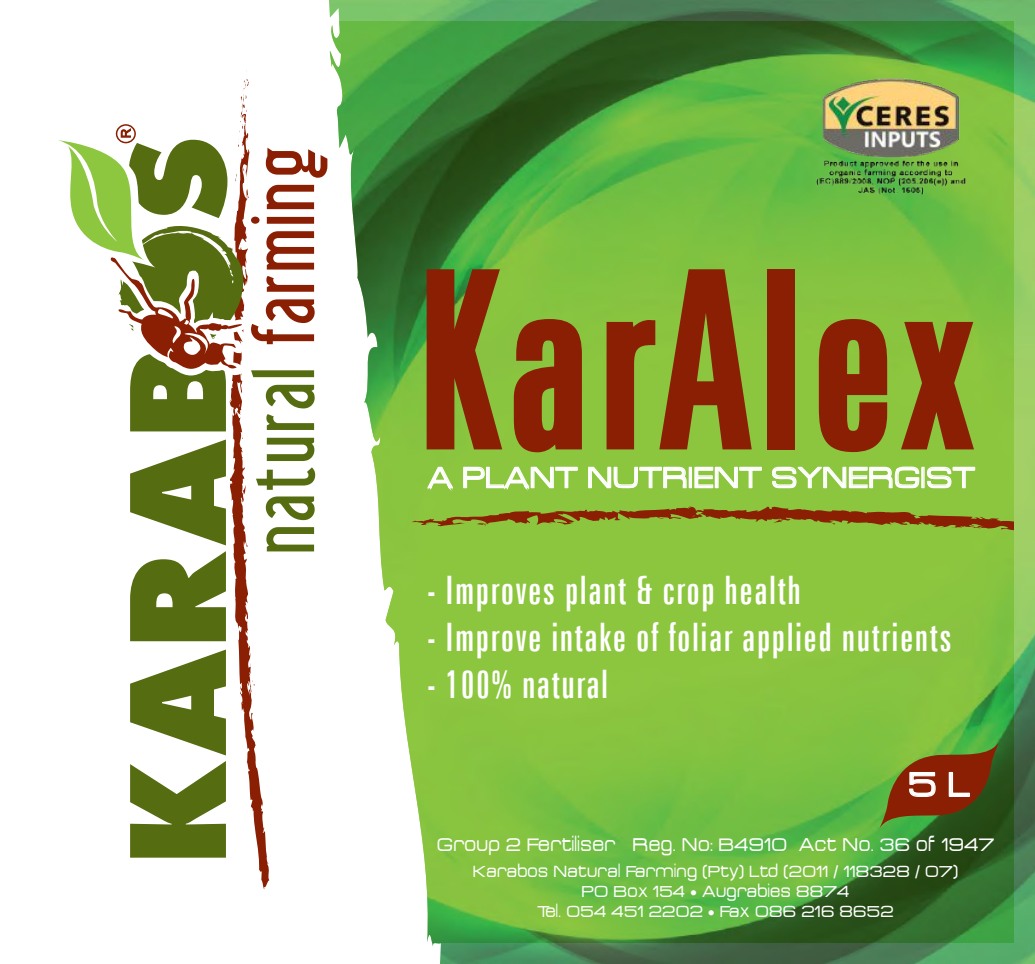
<style>
.page{position:relative;width:1035px;height:964px;background:#fff}
.page>*{position:absolute;margin:0;border:0;box-sizing:border-box;transform-origin:0 0}
.t1{font:extra-condensed 39.25px "Zurich BT";letter-spacing:.04em;color:#fff}
.t2{font:37.5px "Acens";color:#fff}
.t3{font:32px "Acens";letter-spacing:.04em;color:#fff}
.t4{font:20px "Acens";letter-spacing:.04em;color:#fff}
.t5{font:17.5px/20px "Acens";letter-spacing:.04em;color:#fff;text-align:center}
</style>
<div class="page">
<svg style="left:58px;top:79px;width:269px;height:810px"></svg>
<img style="left:329px;top:0;width:706px;height:964px">
<svg style="left:426px;top:269px;width:76px;height:180px"></svg>
<svg style="left:514px;top:319px;width:68px;height:133px"></svg>
<svg style="left:606px;top:269px;width:145px;height:180px"></svg>
<div style="left:767px;top:269px;width:28px;height:180px;background:#8a1f03"></div>
<svg style="left:819px;top:319px;width:68px;height:133px"></svg>
<svg style="left:901px;top:322px;width:73px;height:127px"></svg>
<svg style="left:427px;top:462px;width:26px;height:31px"></svg>
<svg style="left:462px;top:462px;width:116px;height:31px"></svg>
<svg style="left:587px;top:464px;width:100px;height:25px"></svg>
<div style="left:688px;top:467px;width:4px;height:21px;border:1px solid #fff"></div>
<svg style="left:694px;top:464px;width:68px;height:25px"></svg>
<svg style="left:771px;top:464px;width:149px;height:25px"></svg>
<div style="left:921px;top:467px;width:3px;height:21px;border:1px solid #fff"></div>
<svg style="left:926px;top:466px;width:50px;height:23px"></svg>
<svg style="left:412px;top:506px;width:601px;height:42px"></svg>
<svg style="left:879px;top:741px;width:120px;height:88px"></svg>
<img style="left:812px;top:77px;width:156px;height:120px">
<img style="left:823px;top:79px;width:133px;height:77px">
<h3 class="t3" style="left:428px;top:461px;width:548px">A PLANT NUTRIENT SYNERGIST</h3>
<h1 class="t1" style="left:428px;top:567px;width:375px">- Improves plant &amp; crop health</h1>
<h1 class="t1" style="left:428px;top:614px;width:525px">- Improve intake of foliar applied nutrients</h1>
<h1 class="t1" style="left:428px;top:662px;width:182px">- 100% natural</h1>
<h2 class="t2" style="left:908px;top:765px;width:62px">5 L</h2>
<p class="t4" style="left:437px;top:834px;width:558px">Group 2 Fertiliser Reg. No: B4910 Act No. 36 of 1947</p>
<p class="t5" style="left:473px;top:862px;width:486px">Karabos Natural Farming (Pty) Ltd (2011 / 118328 / 07)<br>PO Box 154 • Augrabies 8874<br>Tel. 054 451 2202 • Fax 086 216 8652</p>
</div>
